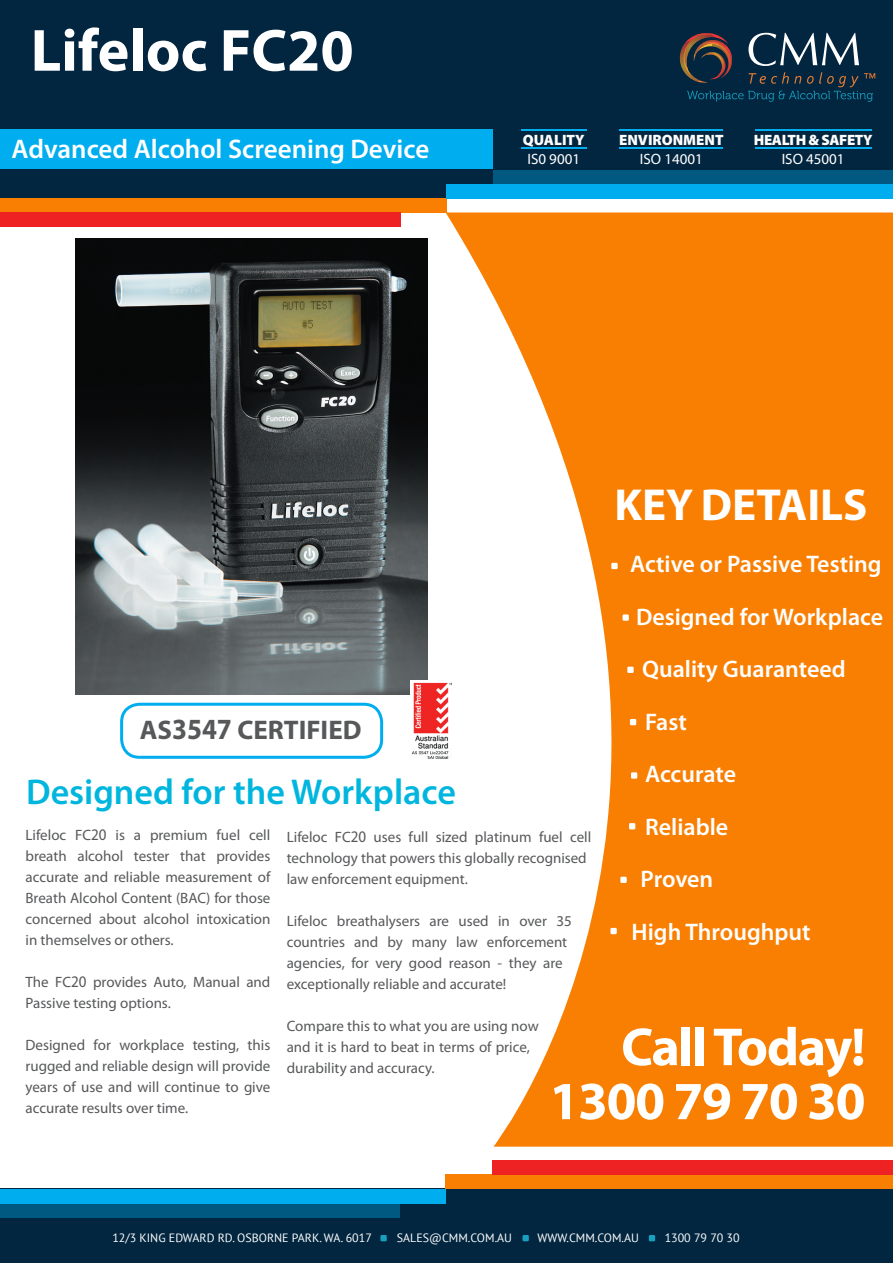
<style>
.page{position:relative;width:893px;height:1263px;background:#fff}
.page>*{position:absolute;margin:0;border:0;box-sizing:border-box;transform-origin:0 0}
.t1{font:700 60px "Myriad Pro";color:#fff}
.t2{font:700 54px "Myriad Pro";letter-spacing:-.025em;color:#fff}
.t3{font:700 45px "Myriad Pro";color:#fff}
.t4{font:600 36px "Myriad Pro";color:#00b6de}
.t5{font:600 27px "Myriad Pro";color:#fff}
.t6{font:700 27px "Myriad Pro";color:#57585a}
.t7{font:600 24px "Myriad Pro";color:#fff}
.t8{font:15px/21px "Myriad Pro";color:#57585a}
.t9{font:15px "Myriad Pro";color:#fff}
.t10{font:900 15px "Myriad Pro";color:#fff}
.t11{font:900 15px "Myriad Pro";letter-spacing:-.025em;color:#fff}
.t12{font:12px "PT Sans";color:#fff}
.s1{font-size:29.4px}
.s2{font-size:16.2px}
</style>
<div class="page">
<div style="left:0;top:0;width:893px;height:198px;background:#022640"></div>
<div style="left:0;top:1189px;width:893px;height:74px;background:#022640"></div>
<div style="left:0;top:129px;width:492px;height:40px;background:#00adef"></div>
<svg style="left:446px;top:212px;width:447px;height:935px;fill:#f97f02"></svg>
<svg style="left:649px;top:1235px;width:6px;height:6px"></svg>
<div style="left:522px;top:1235px;width:7px;height:6px;background:#18a0c0"></div>
<div style="left:380px;top:1235px;width:7px;height:6px;background:#18a0c0"></div>
<svg style="left:680px;top:33px;width:195px;height:69px"></svg>
<div style="left:446px;top:1175px;width:447px;height:14px;background:#f97f02"></div>
<div style="left:0;top:1203px;width:400px;height:14px;background:#015881"></div>
<div style="left:492px;top:1161px;width:401px;height:14px;background:#ee2123"></div>
<div style="left:0;top:1189px;width:446px;height:14px;background:#00adef"></div>
<div style="left:0;top:198px;width:447px;height:15px;background:#f97f02"></div>
<div style="left:493px;top:170px;width:400px;height:14px;background:#015881"></div>
<div style="left:0;top:212px;width:400px;height:15px;background:#ee2123"></div>
<div style="left:447px;top:184px;width:446px;height:14px;background:#00adef"></div>
<div style="left:623px;top:614px;width:6px;height:7px;background:#fff"></div>
<div style="left:611px;top:563px;width:7px;height:6px;background:#fff"></div>
<div style="left:627px;top:667px;width:7px;height:6px;background:#fff"></div>
<svg style="left:630px;top:719px;width:6px;height:6px"></svg>
<div style="left:631px;top:772px;width:6px;height:7px;background:#fff"></div>
<svg style="left:629px;top:823px;width:6px;height:6px"></svg>
<div style="left:620px;top:877px;width:7px;height:6px;background:#fff"></div>
<div style="left:610px;top:928px;width:7px;height:6px;background:#fff"></div>
<hr style="left:521px;top:129px;width:66px;height:2px;background:#00adef">
<hr style="left:620px;top:129px;width:103px;height:2px;background:#00adef">
<hr style="left:620px;top:148px;width:103px;height:1px;background:#00adef">
<hr style="left:755px;top:129px;width:116px;height:2px;background:#00adef">
<hr style="left:755px;top:148px;width:116px;height:1px;background:#00adef">
<hr style="left:521px;top:148px;width:66px;height:1px;background:#00adef">
<div style="left:120px;top:703px;width:263px;height:56px;border:3px solid #00aeef;border-radius:18px"></div>
<img style="left:75px;top:238px;width:352px;height:456px">
<img style="left:410px;top:680px;width:42px;height:80px">
<p class="t1" style="left:31px;top:11px;width:325px">Lifeloc FC20</p>
<p class="t5" style="left:12px;top:132px;width:419px">Advanced Alcohol Screening Device</p>
<p class="t10" style="left:523px;top:130px;width:63px">QUALITY</p>
<p class="t9" style="left:527px;top:149px;width:54px">IS0 9001</p>
<p class="t10" style="left:619px;top:130px;width:106px">ENVIRONMENT</p>
<p class="t9" style="left:640px;top:149px;width:64px">ISO 14001</p>
<p class="t11" style="left:754px;top:130px;width:120px">HEALTH &amp; SAFETY</p>
<p class="t9" style="left:782px;top:149px;width:64px">ISO 45001</p>
<p class="t3" style="left:615px;top:475px;width:254px">KEY DETAILS</p>
<p class="t7" style="left:630px;top:549px;width:253px">Active or Passive Testing</p>
<p class="t7" style="left:636px;top:601px;width:249px">Designed for Workplace</p>
<p class="t7" style="left:642px;top:654px;width:205px">Quality Guaranteed</p>
<p class="t7" style="left:645px;top:706px;width:43px">Fast</p>
<p class="t7" style="left:645px;top:759px;width:92px">Accurate</p>
<p class="t7" style="left:645px;top:811px;width:85px">Reliable</p>
<p class="t7" style="left:640px;top:864px;width:74px">Proven</p>
<p class="t7" style="left:632px;top:916px;width:181px">High Throughput</p>
<p class="t6" style="left:140px;top:712px;width:223px">AS<span class="s1">3547</span> CERTIFIED</p>
<p class="t4" style="left:26px;top:769px;width:431px">Designed for the Workplace</p>
<p class="t8" style="left:26px;top:824px;width:246px;text-align:justify">Lifeloc FC<span class="s2">20</span> is a premium fuel cell breath alcohol tester that provides accurate and reliable measurement of Breath Alcohol Content (BAC) for those concerned about alcohol intoxication in themselves or others.</p>
<p class="t8" style="left:26px;top:971px;width:246px">The FC<span class="s2">20</span> provides Auto, Manual and<br>Passive testing options.</p>
<p class="t8" style="left:26px;top:1034px;width:246px;text-align:justify">Designed for workplace testing, this rugged and reliable design will provide years of use and will continue to give accurate results over time.</p>
<p class="t8" style="left:287px;top:826px;width:306px">Lifeloc FC<span class="s2">20</span> uses full sized platinum fuel cell technology that powers this globally recognised law enforcement equipment.</p>
<p class="t8" style="left:287px;top:910px;width:286px">Lifeloc breathalysers are used in over 35 countries and by many law enforcement agencies, for very good reason ‐ they are exceptionally reliable and accurate!</p>
<p class="t8" style="left:287px;top:1015px;width:253px">Compare this to what you are using now and it is hard to beat in terms of price, durability and accuracy.</p>
<p class="t2" style="left:621px;top:1012px;width:246px">Call Today!</p>
<p class="t2" style="left:549px;top:1066px;width:318px">1300 79 70 30</p>
<p class="t12" style="left:112px;top:1230px;width:261px">12/3 KING EDWARD RD. OSBORNE PARK. WA. 6017</p>
<p class="t12" style="left:397px;top:1230px;width:117px">SALES@CMM.COM.AU</p>
<p class="t12" style="left:537px;top:1230px;width:103px">WWW.CMM.COM.AU</p>
<p class="t12" style="left:665px;top:1230px;width:77px">1300 79 70 30</p>
</div>
